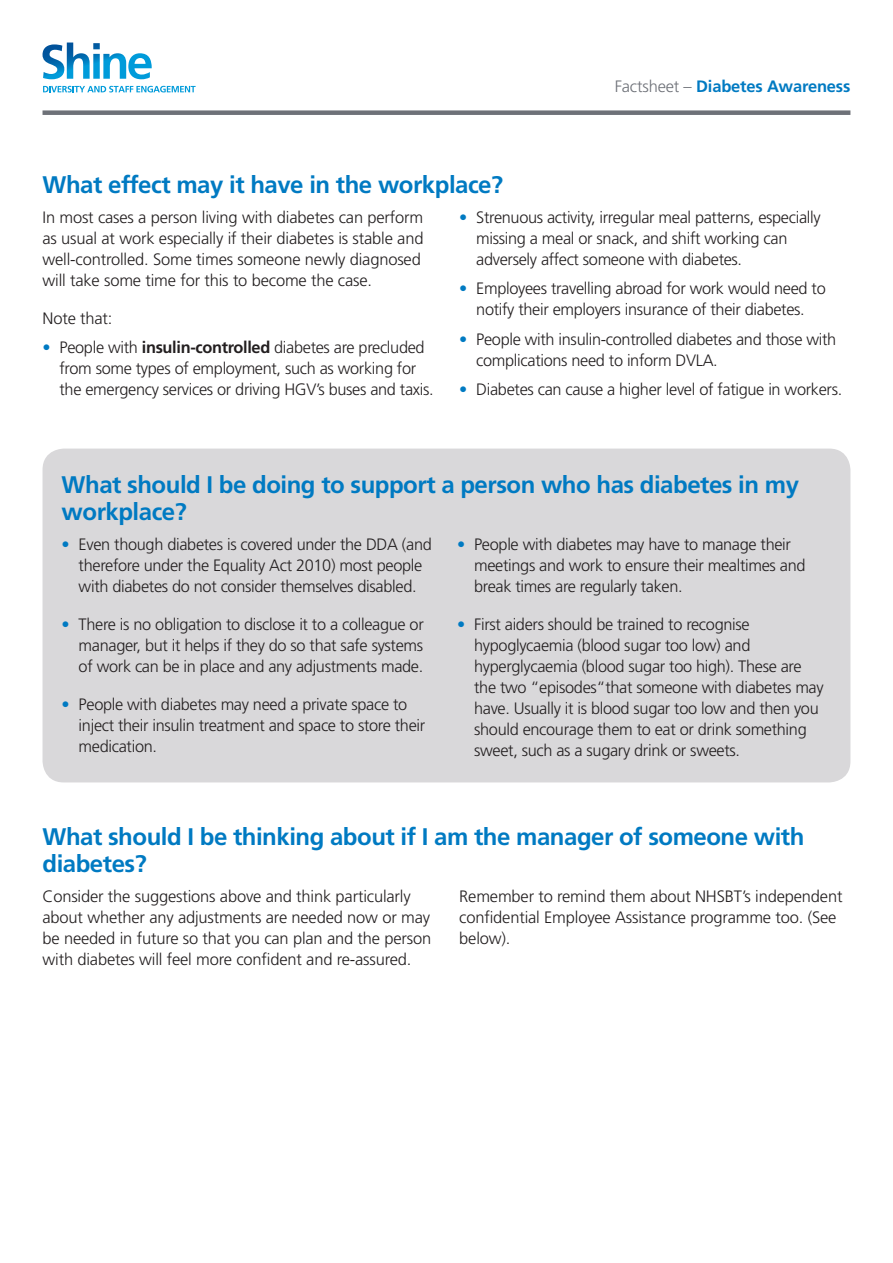
<style>
.page{position:relative;width:893px;height:1263px;background:#fff}
.page>*{position:absolute;margin:0;border:0;box-sizing:border-box;transform-origin:0 0}
.Sub_Headings{font:700 24px/27px "Frutiger";letter-spacing:-.02em;color:#007ac2}
.Body_Type{font:300 16.5px/21px "Frutiger";letter-spacing:-.02em;color:#231f20}
.t1{font:700 16.5px "Frutiger";letter-spacing:-.01em;color:#007ac2}
.s1{font-weight:300;color:#6e7178}
.s2{color:#007ac2}
.s3{font-weight:700}
</style>
<div class="page">
<svg style="left:43px;top:86px;width:153px;height:6px"></svg>
<svg style="left:43px;top:43px;width:109px;height:36px"></svg>
<div style="left:43px;top:110px;width:807px;height:5px;background:#6e7178"></div>
<div style="left:43px;top:449px;width:807px;height:333px;background:#d9d8da;border-radius:21px"></div>
<p class="t1" style="left:615px;top:77px;width:237px"><span class="s1">Factsheet –</span> Diabetes Awareness</p>
<p class="Sub_Headings" style="left:43px;top:171px;width:462px">What effect may it have in the workplace?</p>
<p class="Body_Type" style="left:43px;top:206px;width:382px">In most cases a person living with diabetes can perform as usual at work especially if their diabetes is stable and well-controlled. Some times someone newly diagnosed will take some time for this to become the case.</p>
<p class="Body_Type" style="left:43px;top:307px;width:72px">Note that:</p>
<p class="Body_Type" style="left:60px;top:337px;width:376px;text-indent:-17px"><span class="s2">•</span> People with <span class="s3">insulin-controlled</span> diabetes are precluded from some types of employment, such as working for the emergency services or driving HGV’s buses and taxis.</p>
<p class="Body_Type" style="left:476px;top:206px;width:346px;text-indent:-17px"><span class="s2">•</span> Strenuous activity, irregular meal patterns, especially missing a meal or snack, and shift working can adversely affect someone with diabetes.</p>
<p class="Body_Type" style="left:459px;top:278px;width:368px;text-align:center"><span class="s2">•</span> Employees travelling abroad for work would need to notify their employers insurance of their diabetes.</p>
<p class="Body_Type" style="left:476px;top:328px;width:361px;text-indent:-17px"><span class="s2">•</span> People with insulin-controlled diabetes and those with complications need to inform DVLA.</p>
<p class="Body_Type" style="left:459px;top:379px;width:384px"><span class="s2">•</span> Diabetes can cause a higher level of fatigue in workers.</p>
<p class="Sub_Headings" style="left:62px;top:471px;width:739px">What should I be doing to support a person who has diabetes in my workplace?</p>
<p class="Body_Type" style="left:62px;top:533px;width:372px;text-align:center"><span class="s2">•</span> Even though diabetes is covered under the DDA (and therefore under the Equality Act 2010) most people with diabetes do not consider themselves disabled.</p>
<p class="Body_Type" style="left:79px;top:613px;width:347px;text-align:justify;text-indent:-17px"><span class="s2">•</span> There is no obligation to disclose it to a colleague or manager, but it helps if they do so that safe systems of work can be in place and any adjustments made.</p>
<p class="Body_Type" style="left:79px;top:693px;width:348px;text-indent:-17px"><span class="s2">•</span> People with diabetes may need a private space to inject their insulin treatment and space to store their medication.</p>
<p class="Body_Type" style="left:474px;top:533px;width:333px;text-indent:-17px"><span class="s2">•</span> People with diabetes may have to manage their meetings and work to ensure their mealtimes and break times are regularly taken.</p>
<p class="Body_Type" style="left:474px;top:613px;width:351px;text-indent:-17px"><span class="s2">•</span> First aiders should be trained to recognise hypoglycaemia (blood sugar too low) and hyperglycaemia (blood sugar too high). These are the two “episodes“that someone with diabetes may have. Usually it is blood sugar too low and then you should encourage them to eat or drink something sweet, such as a sugary drink or sweets.</p>
<p class="Sub_Headings" style="left:43px;top:823px;width:763px">What should I be thinking about if I am the manager of someone with diabetes?</p>
<p class="Body_Type" style="left:43px;top:885px;width:390px">Consider the suggestions above and think particularly about whether any adjustments are needed now or may be needed in future so that you can plan and the person with diabetes will feel more confident and re-assured.</p>
<p class="Body_Type" style="left:459px;top:885px;width:385px">Remember to remind them about NHSBT’s independent confidential Employee Assistance programme too. (See below).</p>
</div>
